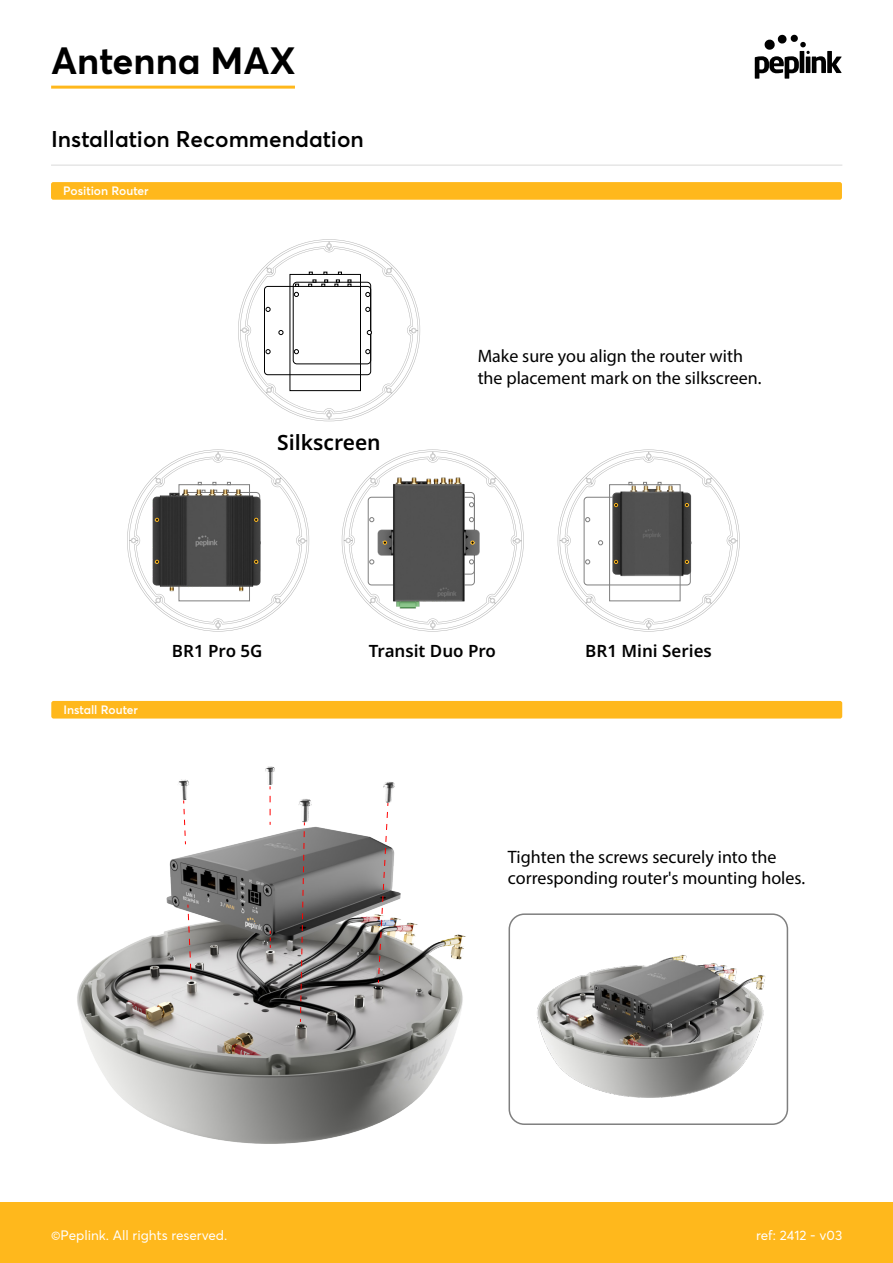
<style>
.page{position:relative;width:893px;height:1263px;background:#fff}
.page>*{position:absolute;margin:0;border:0;box-sizing:border-box;transform-origin:0 0}
.t1{font:700 37.5px "Averta";color:#000}
.t2{font:600 22.5px "Averta";color:#000}
.t3{font:600 21px "Noto Sans";color:#000}
.t4{font:18px/21.6px "Myriad Pro";color:#000}
.t5{font:600 16.95px "Noto Sans";color:#000}
.t6{font:13.5px "Averta";color:#fff}
.t7{font:600 12px "Averta";color:#fff}
</style>
<div class="page">
<div style="left:0;top:1203px;width:892px;height:60px;background:#ffb81c"></div>
<svg style="left:754px;top:34px;width:87px;height:45px"></svg>
<hr style="left:51px;top:164px;width:791px;height:2px;background:#e6e6e6">
<div style="left:51px;top:182px;width:791px;height:18px;background:#ffb81c;border-radius:2px"></div>
<svg style="left:127px;top:450px;width:182px;height:182px"></svg>
<svg style="left:342px;top:450px;width:182px;height:182px"></svg>
<svg style="left:557px;top:450px;width:182px;height:182px"></svg>
<img style="left:0;top:700px;width:554px;height:503px">
<div style="left:51px;top:701px;width:791px;height:18px;background:#ffb81c;border-radius:2px"></div>
<img style="left:486px;top:820px;width:303px;height:331px">
<svg style="left:270px;top:786px;width:1px;height:29px"></svg>
<svg style="left:270px;top:931px;width:1px;height:17px"></svg>
<hr style="left:51px;top:86px;width:244px;height:3px;background:#ffb81c">
<svg style="left:238px;top:239px;width:182px;height:182px"></svg>
<svg style="left:183px;top:801px;width:3px;height:43px"></svg>
<svg style="left:187px;top:905px;width:5px;height:74px"></svg>
<svg style="left:300px;top:822px;width:5px;height:200px"></svg>
<svg style="left:378px;top:803px;width:10px;height:180px"></svg>
<h1 class="t1" style="left:51px;top:37px;width:246px">Antenna MAX</h1>
<p class="t2" style="left:51px;top:125px;width:314px">Installation Recommendation</p>
<p class="t7" style="left:63px;top:183px;width:87px">Position Router</p>
<p class="t3" style="left:277px;top:428px;width:105px">Silkscreen</p>
<p class="t4" style="left:477px;top:345px;width:285px">Make sure you align the router with the placement mark on the silkscreen.</p>
<p class="t7" style="left:63px;top:702px;width:76px">Install Router</p>
<p class="t5" style="left:172px;top:639px;width:92px">BR1 Pro 5G</p>
<p class="t5" style="left:369px;top:639px;width:129px">Transit Duo Pro</p>
<p class="t5" style="left:585px;top:639px;width:128px">BR1 Mini Series</p>
<p class="t4" style="left:508px;top:846px;width:299px">Tighten the screws securely into the corresponding router's mounting holes.</p>
<p class="t6" style="left:51px;top:1226px;width:178px">©Peplink. All rights reserved.</p>
<p class="t6" style="left:756px;top:1226px;width:88px">ref: 2412 - v03</p>
</div>
